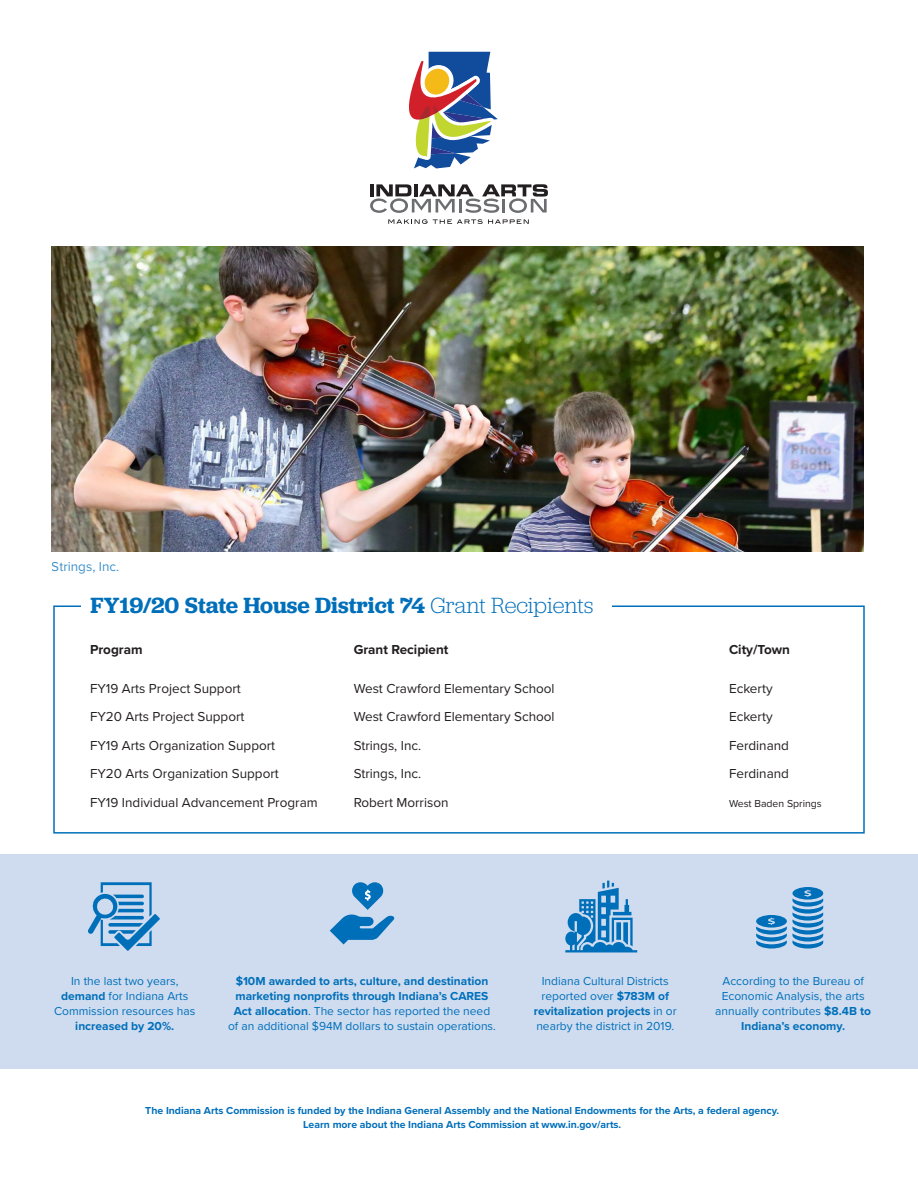
<style>
.page{position:relative;width:918px;height:1188px;background:#fff}
.page>*{position:absolute;margin:0;border:0;box-sizing:border-box;transform-origin:0 0}
.t1{font:600 22.95px "Jubilat";letter-spacing:-.005em;color:#006fba}
.bc{font:13.5px "Proxima Nova";color:#231f20}
.t2{font:700 13.5px "Proxima Nova";color:#231f20}
.t3{font:13.5px "Proxima Nova";color:#006fba}
.bc-2{font:12px/15px "Proxima Nova";color:#006fba;text-align:center}
.bc-3{font:700 12px/15px "Proxima Nova";color:#006fba;text-align:center}
.bc-4{font:700 10.5px/13.5px "Proxima Nova";color:#006fba;text-align:center}
.bc-5{font:10.5px "Proxima Nova";color:#231f20}
.s1{font-weight:300}
.s2{font-weight:400}
.s3{font-weight:700}
</style>
<div class="page">
<svg style="left:370px;top:52px;width:178px;height:161px"></svg>
<svg style="left:388px;top:219px;width:141px;height:5px"></svg>
<div style="left:53px;top:606px;width:812px;height:228px;border:2px solid #006fba"></div>
<div style="left:81px;top:591px;width:531px;height:32px;background:#fff"></div>
<div style="left:0;top:854px;width:918px;height:215px;background:#cfdcef"></div>
<svg style="left:88px;top:882px;width:72px;height:69px"></svg>
<svg style="left:565px;top:881px;width:72px;height:71px"></svg>
<svg style="left:756px;top:887px;width:67px;height:62px"></svg>
<svg style="left:330px;top:882px;width:65px;height:63px"></svg>
<img style="left:52px;top:247px;width:811px;height:304px">
<p class="t3" style="left:52px;top:556px;width:69px">Strings, Inc.</p>
<p class="t1" style="left:91px;top:591px;width:505px">FY19/20 State House District 74 <span class="s1">Grant Recipients</span></p>
<p class="t2" style="left:354px;top:639px;width:96px">Grant Recipient</p>
<p class="bc" style="left:354px;top:678px;width:202px">West Crawford Elementary School</p>
<p class="bc" style="left:354px;top:707px;width:202px">West Crawford Elementary School</p>
<p class="bc" style="left:354px;top:735px;width:69px">Strings, Inc.</p>
<p class="bc" style="left:354px;top:764px;width:69px">Strings, Inc.</p>
<p class="bc" style="left:354px;top:792px;width:96px">Robert Morrison</p>
<p class="t2" style="left:90px;top:639px;width:54px">Program</p>
<p class="bc" style="left:90px;top:678px;width:152px">FY19 Arts Project Support</p>
<p class="bc" style="left:90px;top:707px;width:156px">FY20 Arts Project Support</p>
<p class="bc" style="left:90px;top:735px;width:187px">FY19 Arts Organization Support</p>
<p class="bc" style="left:90px;top:764px;width:190px">FY20 Arts Organization Support</p>
<p class="bc" style="left:90px;top:792px;width:229px">FY19 Individual Advancement Program</p>
<p class="t2" style="left:729px;top:639px;width:63px">City/Town</p>
<p class="bc" style="left:729px;top:678px;width:45px">Eckerty</p>
<p class="bc" style="left:729px;top:707px;width:45px">Eckerty</p>
<p class="bc" style="left:729px;top:735px;width:62px">Ferdinand</p>
<p class="bc" style="left:729px;top:764px;width:62px">Ferdinand</p>
<p class="bc-5" style="left:729px;top:796px;width:94px">West Baden Springs</p>
<p class="bc-3" style="left:228px;top:973px;width:269px">$10M awarded to arts, culture, and destination marketing nonprofits through Indiana’s CARES Act allocation<span class="s2">. The sector has reported the need of an additional $94M dollars to sustain operations.</span></p>
<p class="bc-2" style="left:54px;top:973px;width:143px">In the last two years, <span class="s3">demand</span> for Indiana Arts<br>Commission resources has <span class="s3">increased by 20%.</span></p>
<p class="bc-2" style="left:534px;top:973px;width:145px">Indiana Cultural Districts reported over <span class="s3">$783M of revitalization projects</span> in or nearby the district in 2019.</p>
<p class="bc-2" style="left:715px;top:973px;width:157px">According to the Bureau of<br>Economic Analysis, the arts annually contributes <span class="s3">$8.4B to<br>Indiana’s economy.</span></p>
<p class="bc-4" style="left:145px;top:1104px;width:635px">The Indiana Arts Commission is funded by the Indiana General Assembly and the National Endowments for the Arts, a federal agency.<br>Learn more about the Indiana Arts Commission at www.in.gov/arts.</p>
</div>
